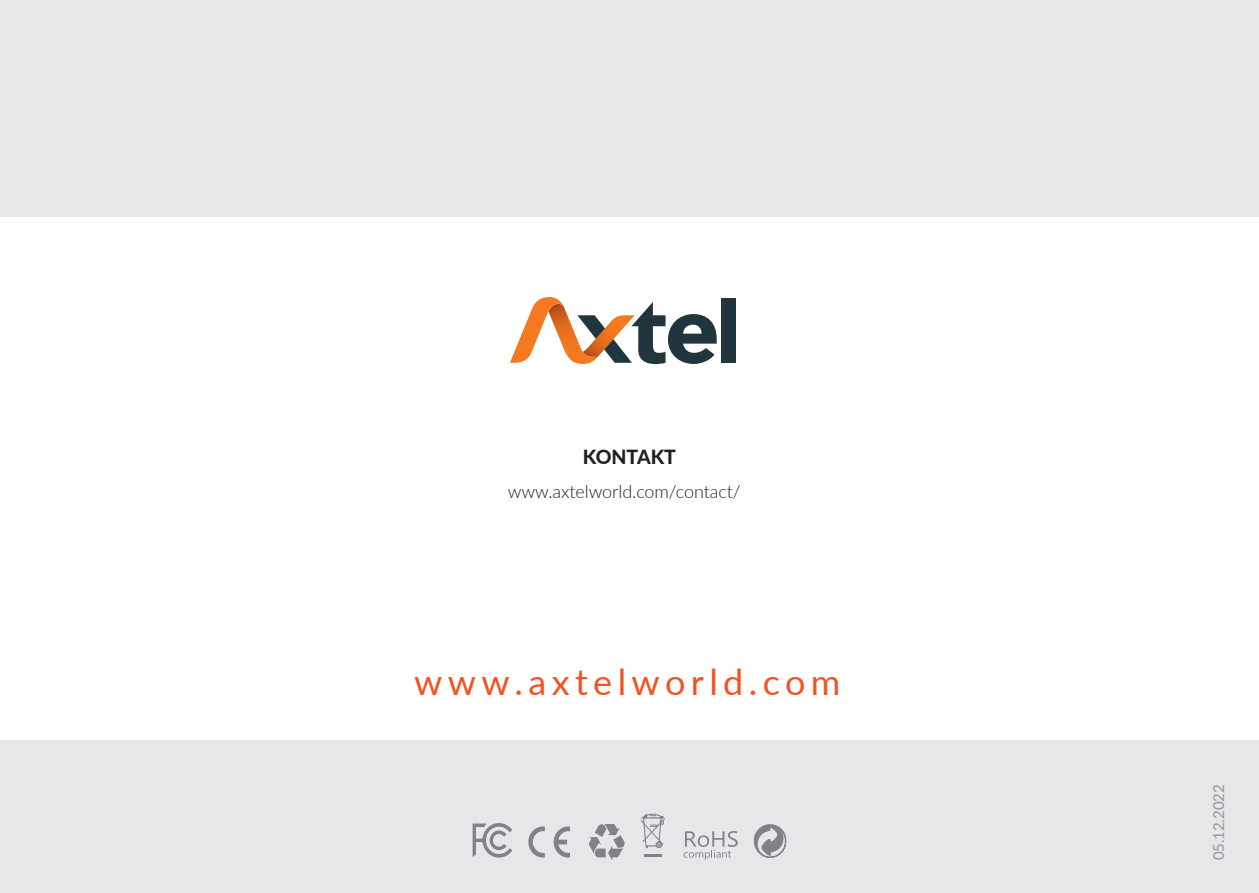
<style>
.page{position:relative;width:1259px;height:893px;background:#fff}
.page>*{position:absolute;margin:0;border:0;box-sizing:border-box;transform-origin:0 0}
.t1{font:36px "Lato";letter-spacing:.15em;color:#f15322}
.t2{font:800 19.5px "Lato";color:#231f20}
.t3{font:300 18px "Lato";letter-spacing:-.005em;color:#231f20}
.t4{font:15px "Lato";letter-spacing:-.005em;color:#939598}
</style>
<div class="page">
<div style="left:0;top:741px;width:1259px;height:152px;background:#e6e7e9"></div>
<div style="left:0;top:0;width:1259px;height:216px;background:#e6e7e9"></div>
<div style="left:721px;top:298px;width:15px;height:65px;background:#21353f"></div>
<svg style="left:510px;top:297px;width:206px;height:67px"></svg>
<svg style="left:472px;top:823px;width:40px;height:35px"></svg>
<svg style="left:528px;top:826px;width:42px;height:32px"></svg>
<svg style="left:589px;top:824px;width:35px;height:36px"></svg>
<svg style="left:683px;top:831px;width:54px;height:29px"></svg>
<svg style="left:753px;top:824px;width:34px;height:34px"></svg>
<svg style="left:641px;top:814px;width:24px;height:35px"></svg>
<hr style="left:643px;top:854px;width:18px;height:3px;background:#808285">
<p class="t2" style="left:583px;top:442px;width:95px">KONTAKT</p>
<p class="t3" style="left:508px;top:479px;width:234px">www.axtelworld.com/contact/</p>
<h1 class="t1" style="left:414px;top:656px;width:428px">www.axtelworld.com</h1>
<p class="t4" style="left:1208px;top:860px;width:78px;rotate:-90deg">05.12.2022</p>
</div>
